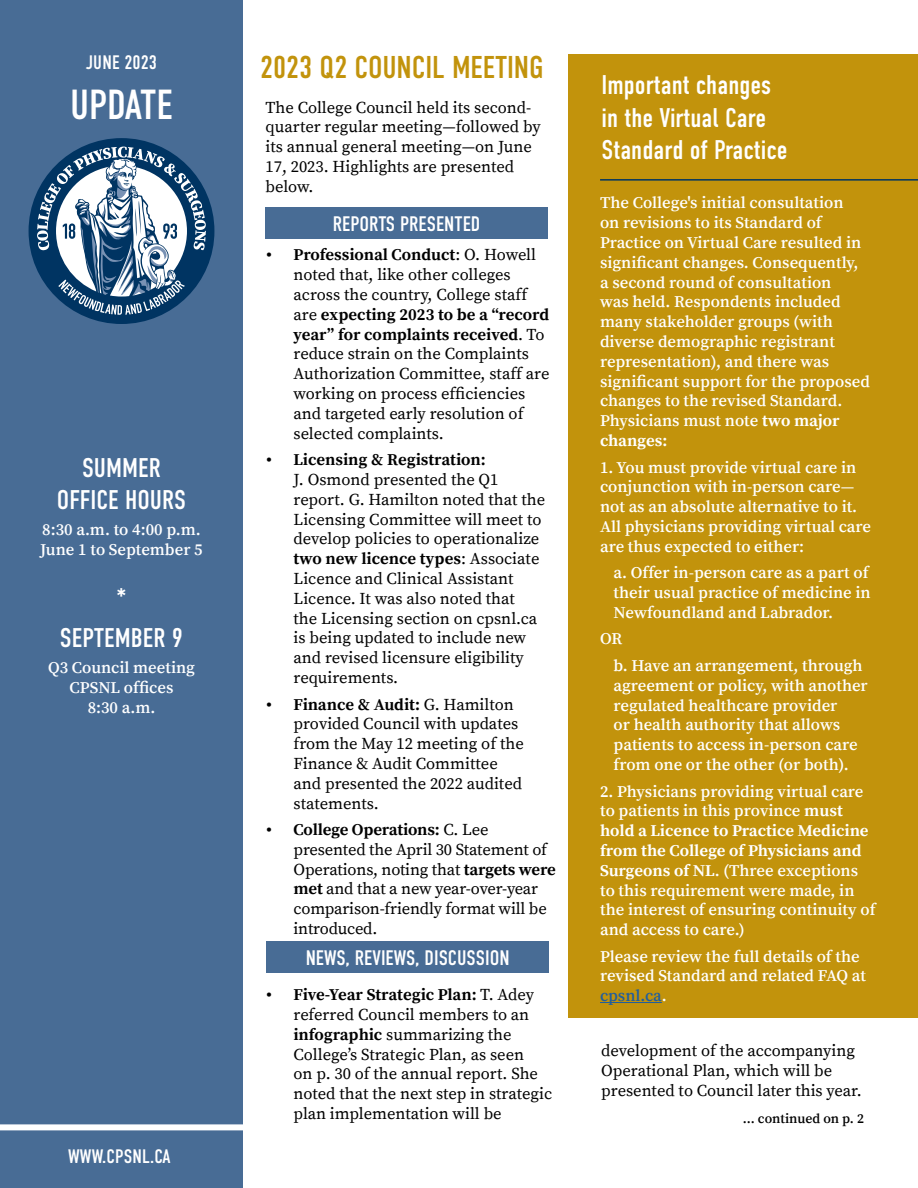
<style>
.page{position:relative;width:918px;height:1188px;background:#fff}
.page>*{position:absolute;margin:0;border:0;box-sizing:border-box;transform-origin:0 0}
.t1{font:42px "DIN Condensed";color:#fff}
.t2{font:31.5px "DIN Condensed";letter-spacing:-.005em;color:#c2930c}
.t3{font:27px/32.4px "DIN Condensed";color:#fff;text-align:center}
.t4{font:21px "DIN Condensed";color:#fff}
.t5{font:19.5px "DIN Condensed";letter-spacing:.01em;color:#fff}
.t6{font:16.5px/19.8px "Source Serif Pro";color:#000}
.t7{font:600 16.5px/19.8px "Source Serif Pro";color:#fff}
.t8{font:600 13.5px "Source Serif Pro";color:#000}
.s1{font-weight:700}
.s2{color:#215e9e}
</style>
<div class="page">
<div style="left:0;top:0;width:243px;height:1188px;background:#486c95"></div>
<svg style="left:29px;top:138px;width:185px;height:186px"></svg>
<div style="left:0;top:1124px;width:256px;height:6px;background:#fff"></div>
<div style="left:266px;top:207px;width:282px;height:32px;background:#486c95"></div>
<div style="left:569px;top:54px;width:349px;height:963px;background:#c2930c"></div>
<hr style="left:600px;top:1002px;width:62px;height:1px;background:#215e9e">
<hr style="left:600px;top:179px;width:318px;height:2px;background:#003462">
<div style="left:267px;top:942px;width:282px;height:31px;background:#486c95"></div>
<p class="t5" style="left:86px;top:51px;width:72px">JUNE 2023</p>
<p class="t1" style="left:70px;top:82px;width:104px">UPDATE</p>
<p class="t3" style="left:57px;top:452px;width:131px">SUMMER<br>OFFICE HOURS</p>
<p class="t7" style="left:40px;top:521px;width:164px">8:30 a.m. to 4:00 p.m.<br>June 1 to September 5</p>
<p class="t3" style="left:116px;top:583px;width:12px">*</p>
<p class="t3" style="left:60px;top:622px;width:125px">SEPTEMBER 9</p>
<p class="t7" style="left:48px;top:658px;width:148px;text-align:center">Q3 Council meeting<br>CPSNL offices<br>8:30 a.m.</p>
<p class="t5" style="left:68px;top:1146px;width:104px">WWW.CPSNL.CA</p>
<p class="t2" style="left:260px;top:50px;width:285px">2023 Q2 COUNCIL MEETING</p>
<p class="t6" style="left:266px;top:98px;width:277px">The College Council held its second&shy;quarter regular meeting—followed by its annual general meeting—on June<br>17, 2023. Highlights are presented below.</p>
<p class="t4" style="left:333px;top:212px;width:149px">REPORTS PRESENTED</p>
<p class="t6" style="left:294px;top:246px;width:257px;text-indent:-27px"><span class="s1">• Professional Conduct</span>: O. Howell noted that, like other colleges across the country, College staff are <span class="s1">expecting 2023 to be a “record year” for complaints received</span>. To reduce strain on the Complaints<br>Authorization Committee, staff are working on process efficiencies and targeted early resolution of selected complaints.</p>
<p class="t6" style="left:294px;top:450px;width:253px;text-indent:-27px"><span class="s1">• Licensing &amp; Registration:<br></span>J. Osmond presented the Q1 report. G. Hamilton noted that the<br>Licensing Committee will meet to develop policies to operationalize <span class="s1">two new licence types</span>: Associate<br>Licence and Clinical Assistant<br>Licence. It was also noted that<br>the Licensing section on cpsnl.ca is being updated to include new and revised licensure eligibility requirements.</p>
<p class="t6" style="left:294px;top:695px;width:232px;text-indent:-27px"><span class="s1">• Finance &amp; Audit:</span> G. Hamilton provided Council with updates from the May 12 meeting of the<br>Finance &amp; Audit Committee and presented the 2022 audited statements.</p>
<p class="t6" style="left:294px;top:820px;width:264px;text-indent:-27px"><span class="s1">• College Operations:</span> C. Lee presented the April 30 Statement of<br>Operations, noting that <span class="s1">targets were met</span> and that a new year-over-year comparison-friendly format will be introduced.</p>
<p class="t4" style="left:306px;top:946px;width:205px">NEWS, REVIEWS, DISCUSSION</p>
<p class="t6" style="left:294px;top:986px;width:260px;text-indent:-27px"><span class="s1">• Five-Year Strategic Plan:</span> T. Adey referred Council members to an <span class="s1">infographic</span> summarizing the<br>College’s Strategic Plan, as seen<br>on p. 30 of the annual report. She noted that the next step in strategic plan implementation will be</p>
<p class="t3" style="left:602px;top:69px;width:187px;text-align:left">Important changes in the Virtual Care<br>Standard of Practice</p>
<p class="t7" style="left:600px;top:194px;width:271px">The College's initial consultation<br>on revisions to its Standard of<br>Practice on Virtual Care resulted in significant changes. Consequently, a second round of consultation<br>was held. Respondents included many stakeholder groups (with diverse demographic registrant representation), and there was significant support for the proposed changes to the revised Standard.<br>Physicians must note <span class="s1">two major changes:</span></p>
<p class="t7" style="left:600px;top:458px;width:273px">1. You must provide virtual care in conjunction with in-person care— not as an absolute alternative to it.<br>All physicians providing virtual care are thus expected to either:</p>
<p class="t7" style="left:614px;top:564px;width:259px">a. Offer in-person care as a part of their usual practice of medicine in<br>Newfoundland and Labrador.</p>
<p class="t7" style="left:600px;top:630px;width:24px">OR</p>
<p class="t7" style="left:614px;top:656px;width:256px">b. Have an arrangement, through agreement or policy, with another regulated healthcare provider<br>or health authority that allows patients to access in-person care from one or the other (or both).</p>
<p class="t7" style="left:600px;top:782px;width:277px">2. Physicians providing virtual care to patients in this province <span class="s1">must hold a Licence to Practice Medicine from the College of Physicians and Surgeons of NL</span>. (Three exceptions to this requirement were made, in the interest of ensuring continuity of and access to care.)</p>
<p class="t7" style="left:600px;top:947px;width:268px">Please review the full details of the revised Standard and related FAQ at <span class="s2">cpsnl.ca</span>.</p>
<p class="t6" style="left:601px;top:1042px;width:262px">development of the accompanying<br>Operational Plan, which will be presented to Council later this year.</p>
<p class="t8" style="left:743px;top:1111px;width:123px">... continued on p. 2</p>
</div>
